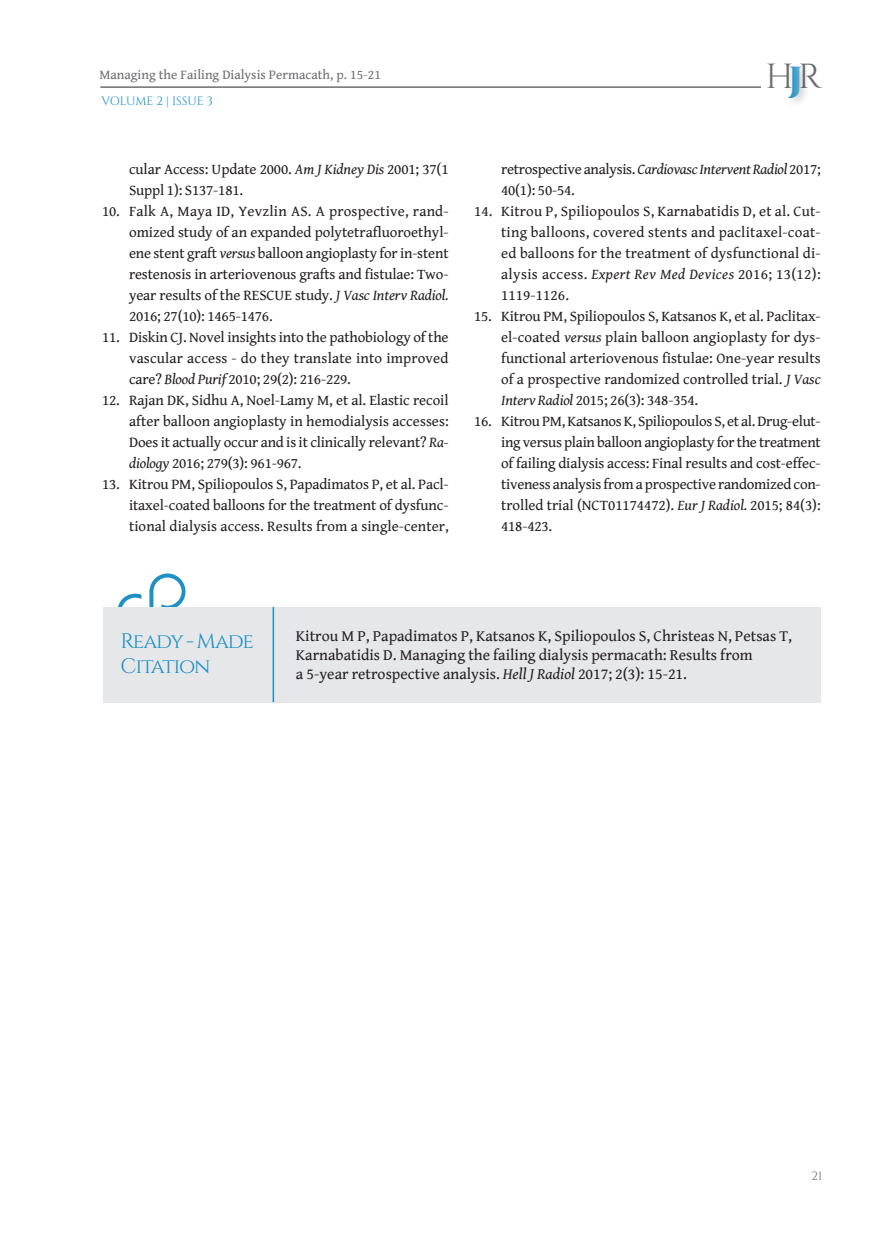
<style>
.page{position:relative;width:893px;height:1234px;background:#fff}
.page>*{position:absolute;margin:0;border:0;box-sizing:border-box;transform-origin:0 0}
.t1{font:34.8px "Cinzel";color:#6c6d70}
.Reff{font:21px "Cinzel";letter-spacing:-.055em;color:#1c91c5}
.TEXT_new{font:15.75px/18.8px "Gentium Book Basic";color:#231f20}
.t2{font:15px/21px "Gentium Book Basic";letter-spacing:-.005em;color:#231f20;text-align:justify}
.t3{font:13.5px "Gentium Book Basic";color:#6c6d70}
.t4{font:12px "Cinzel";letter-spacing:-.015em;color:#1c91c5}
.t5{font:12px "Cinzel";color:#6c6d70}
.s1{font-style:italic}
.s2{font-weight:900;color:#1c91c5}
</style>
<div class="page">
<hr style="left:100px;top:86px;width:661px;height:2px;background:#6c6d70">
<div style="left:785px;top:61px;width:27px;height:47px;background:#231f20;opacity:.25"></div>
<svg style="left:118px;top:573px;width:68px;height:34px"></svg>
<div style="left:103px;top:607px;width:718px;height:95px;background:#e6e7e9"></div>
<hr style="left:273px;top:607px;width:1px;height:95px;background:#1c91c5">
<p class="t3" style="left:99px;top:65px;width:283px">Managing the Failing Dialysis Permacath, p. 15-21</p>
<p class="t4" style="left:101px;top:94px;width:113px">VOLUME 2 | ISSUE 3</p>
<p class="t2" style="left:129px;top:158px;width:321px">cular Access: Update 2000. <span class="s1">Am J Kidney Dis</span> 2001; 37(1<br>Suppl 1): S137-181.</p>
<p class="t2" style="left:129px;top:200px;width:321px;text-indent:-27px">10. Falk A, Maya ID, Yevzlin AS. A prospective, rand&shy;omized study of an expanded polytetrafluoroethyl&shy;ene stent graft <span class="s1">versus</span> balloon angioplasty for in-stent restenosis in arteriovenous grafts and fistulae: Two&shy;year results of the RESCUE study. <span class="s1">J Vasc Interv Radiol.<br></span>2016; 27(10): 1465-1476.</p>
<p class="t2" style="left:129px;top:326px;width:321px;text-indent:-27px">11. Diskin CJ. Novel insights into the pathobiology of the vascular access - do they translate into improved care? <span class="s1">Blood Purif</span> 2010; 29(2): 216-229.</p>
<p class="t2" style="left:129px;top:389px;width:321px;text-indent:-27px">12. Rajan DK, Sidhu A, Noel-Lamy M, et al. Elastic recoil after balloon angioplasty in hemodialysis accesses:<br>Does it actually occur and is it clinically relevant? <span class="s1">Ra&shy;diology</span> 2016; 279(3): 961-967.</p>
<p class="t2" style="left:129px;top:473px;width:321px;text-indent:-27px">13. Kitrou PM, Spiliopoulos S, Papadimatos P, et al. Pacl&shy;itaxel-coated balloons for the treatment of dysfunc&shy;tional dialysis access. Results from a single-center,</p>
<h1 class="t1" style="left:765px;top:56px;width:58px">H<span class="s2">J</span>R</h1>
<p class="t2" style="left:501px;top:158px;width:321px">retrospective analysis. <span class="s1">Cardiovasc Intervent Radiol</span> 2017;<br>40(1): 50-54.</p>
<p class="t2" style="left:501px;top:200px;width:321px;text-indent:-27px">14. Kitrou P, Spiliopoulos S, Karnabatidis D, et al. Cut&shy;ting balloons, covered stents and paclitaxel-coat&shy;ed balloons for the treatment of dysfunctional di&shy;alysis access. <span class="s1">Expert Rev Med Devices</span> 2016; 13(12):<br>1119-1126.</p>
<p class="t2" style="left:501px;top:305px;width:321px;text-indent:-27px">15. Kitrou PM, Spiliopoulos S, Katsanos K, et al. Paclitax&shy;el-coated <span class="s1">versus</span> plain balloon angioplasty for dys&shy;functional arteriovenous fistulae: One-year results of a prospective randomized controlled trial. <span class="s1">J Vasc Interv Radiol</span> 2015; 26(3): 348-354.</p>
<p class="t2" style="left:501px;top:410px;width:321px;text-indent:-27px">16. Kitrou PM, Katsanos K, Spiliopoulos S, et al. Drug-elut&shy;ing versus plain balloon angioplasty for the treatment of failing dialysis access: Final results and cost-effec&shy;tiveness analysis from a prospective randomized con&shy;trolled trial (NCT01174472). <span class="s1">Eur J Radiol.</span> 2015; 84(3):<br>418-423.</p>
<p class="Reff" style="left:120px;top:629px;width:135px">Ready - Made</p>
<p class="Reff" style="left:120px;top:653px;width:92px">Citation</p>
<p class="TEXT_new" style="left:296px;top:626px;width:498px">Kitrou M P, Papadimatos P, Katsanos K, Spiliopoulos S, Christeas N, Petsas T,<br>Karnabatidis D. Managing the failing dialysis permacath: Results from<br>a 5-year retrospective analysis. <span class="s1">Hell J Radiol</span> 2017; 2(3): 15-21.</p>
<p class="t5" style="left:811px;top:1168px;width:12px">21</p>
</div>
